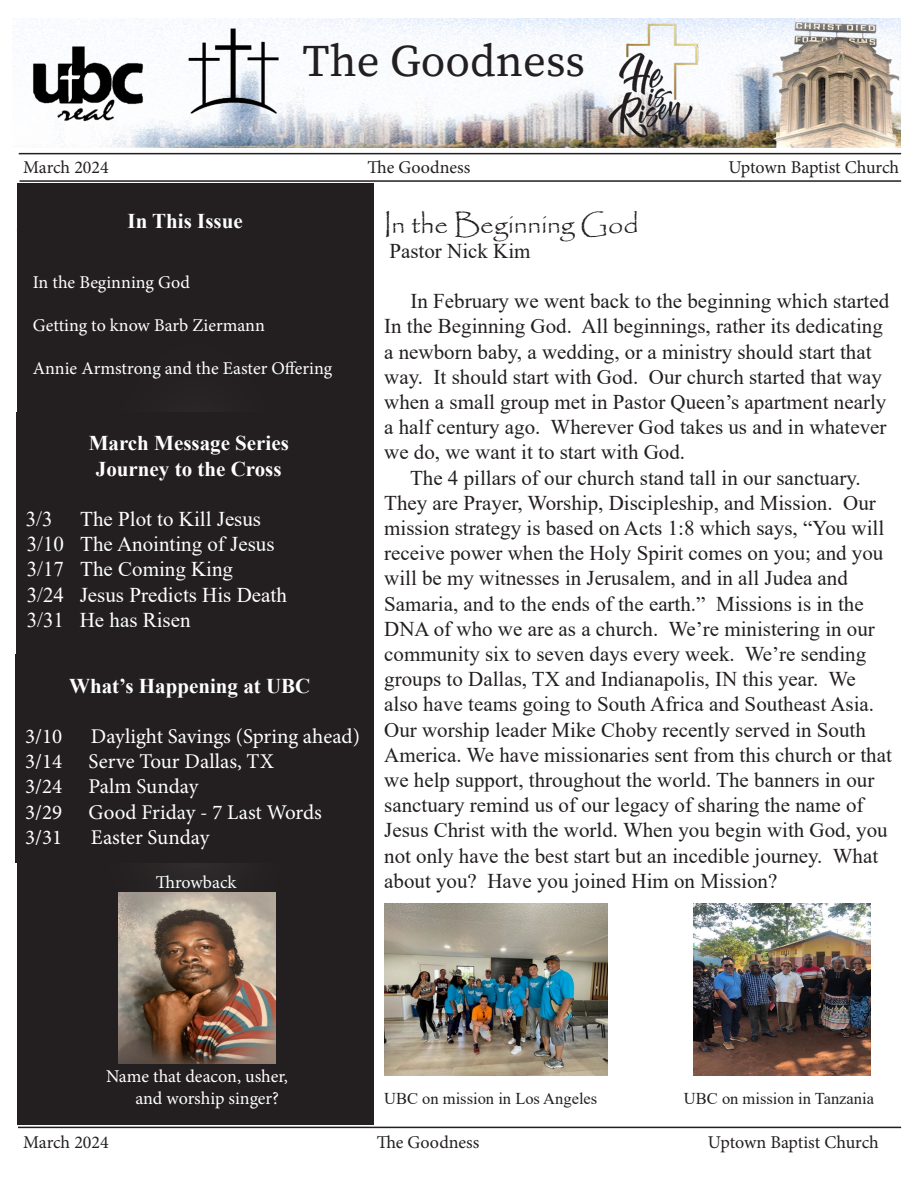
<style>
.page{position:relative;width:918px;height:1188px;background:#fff}
.page>*{position:absolute;margin:0;border:0;box-sizing:border-box;transform-origin:0 0}
.t1{font:45px "Source Serif Variable";color:#231f20}
.t2{font:27px "Papyrus";color:#231f20}
.t3{font:21px/25.2px "Times New Roman";color:#231f20}
.t4{font:21px "Minion Pro";color:#fff}
.t5{font:21px "Times New Roman";color:#fff}
.t6{font:700 21px "Times New Roman";color:#fff}
.t7{font:18px/21.6px "Minion Pro";color:#fff}
.t8{font:18px "Minion Pro";letter-spacing:-.005em;color:#231f20}
.t9{font:18px "Minion Pro";letter-spacing:-.005em;color:#faffff}
.t10{font:16.5px "Times New Roman";color:#231f20}
</style>
<div class="page">
<hr style="left:19px;top:153px;width:882px;height:1px;background:#231f20">
<div style="left:17px;top:183px;width:356px;height:942px;background:#231f20"></div>
<hr style="left:18px;top:1127px;width:883px;height:1px;background:#231f20">
<div style="left:16px;top:412px;width:345px;height:278px;background:#231f20"></div>
<hr style="left:20px;top:180px;width:881px;height:2px;background:#231f20">
<div style="left:16px;top:654px;width:348px;height:209px;background:#231f20"></div>
<img style="left:13px;top:18px;width:888px;height:130px">
<img style="left:29px;top:29px;width:119px;height:98px">
<img style="left:166px;top:18px;width:135px;height:106px">
<img style="left:589px;top:18px;width:110px;height:126px">
<img style="left:119px;top:892px;width:156px;height:171px">
<img style="left:384px;top:904px;width:223px;height:172px">
<img style="left:693px;top:904px;width:178px;height:172px">
<p class="t1" style="left:303px;top:31px;width:284px">The Goodness</p>
<p class="t8" style="left:23px;top:155px;width:87px">March 2024</p>
<p class="t8" style="left:368px;top:155px;width:104px">The Goodness</p>
<p class="t8" style="left:728px;top:155px;width:172px">Uptown Baptist Church</p>
<p class="t6" style="left:128px;top:205px;width:117px">In This Issue</p>
<p class="t7" style="left:33px;top:271px;width:159px">In the Beginning God</p>
<p class="t7" style="left:33px;top:315px;width:234px">Getting to know Barb Ziermann</p>
<p class="t7" style="left:33px;top:358px;width:301px">Annie Armstrong and the Easter Offering</p>
<p class="t6" style="left:89px;top:428px;width:202px">March Message Series</p>
<p class="t6" style="left:96px;top:454px;width:187px">Journey to the Cross</p>
<p class="t5" style="left:26px;top:504px;width:28px">3/3</p>
<p class="t5" style="left:80px;top:504px;width:182px">The Plot to Kill Jesus</p>
<p class="t5" style="left:27px;top:529px;width:249px">3/10 The Anointing of Jesus</p>
<p class="t5" style="left:27px;top:555px;width:208px">3/17 The Coming King</p>
<p class="t5" style="left:27px;top:580px;width:262px">3/24 Jesus Predicts His Death</p>
<p class="t5" style="left:27px;top:605px;width:165px">3/31 He has Risen</p>
<p class="t6" style="left:69px;top:670px;width:243px">What’s Happening at UBC</p>
<p class="t4" style="left:25px;top:722px;width:39px">3/10</p>
<p class="t4" style="left:91px;top:722px;width:271px">Daylight Savings (Spring ahead)</p>
<p class="t4" style="left:25px;top:747px;width:39px">3/14</p>
<p class="t4" style="left:89px;top:747px;width:187px">Serve Tour Dallas, TX</p>
<p class="t4" style="left:25px;top:773px;width:39px">3/24</p>
<p class="t4" style="left:89px;top:773px;width:111px">Palm Sunday</p>
<p class="t4" style="left:25px;top:798px;width:39px">3/29</p>
<p class="t4" style="left:89px;top:798px;width:235px">Good Friday - 7 Last Words</p>
<p class="t4" style="left:25px;top:823px;width:39px">3/31</p>
<p class="t4" style="left:91px;top:823px;width:120px">Easter Sunday</p>
<p class="t9" style="left:156px;top:870px;width:82px">Throwback</p>
<p class="t2" style="left:384px;top:207px;width:256px">In the Beginning God</p>
<p class="t3" style="left:389px;top:237px;width:143px">Pastor Nick Kim</p>
<p class="t3" style="left:384px;top:288px;width:507px;text-indent:26px">In February we went back to the beginning which started In the Beginning God. All beginnings, rather its dedicating a newborn baby, a wedding, or a ministry should start that way. It should start with God. Our church started that way when a small group met in Pastor Queen’s apartment nearly a half century ago. Wherever God takes us and in whatever we do, we want it to start with God.</p>
<p class="t3" style="left:384px;top:464px;width:509px;text-indent:26px">The 4 pillars of our church stand tall in our sanctuary.<br>They are Prayer, Worship, Discipleship, and Mission. Our mission strategy is based on Acts 1:8 which says, “You will receive power when the Holy Spirit comes on you; and you will be my witnesses in Jerusalem, and in all Judea and Samaria, and to the ends of the earth.” Missions is in the DNA of who we are as a church. We’re ministering in our community six to seven days every week. We’re sending groups to Dallas, TX and Indianapolis, IN this year. We also have teams going to South Africa and Southeast Asia.<br>Our worship leader Mike Choby recently served in South America. We have missionaries sent from this church or that we help support, throughout the world. The banners in our sanctuary remind us of our legacy of sharing the name of Jesus Christ with the world. When you begin with God, you not only have the best start but an incedible journey. What about you? Have you joined Him on Mission?</p>
<p class="t7" style="left:135px;top:1066px;width:154px;text-indent:-29px">Name that deacon, usher, and worship singer?</p>
<p class="t8" style="left:23px;top:1130px;width:87px">March 2024</p>
<p class="t8" style="left:377px;top:1130px;width:104px">The Goodness</p>
<p class="t8" style="left:708px;top:1130px;width:172px">Uptown Baptist Church</p>
<p class="t10" style="left:384px;top:1087px;width:215px">UBC on mission in Los Angeles</p>
<p class="t10" style="left:684px;top:1087px;width:192px">UBC on mission in Tanzania</p>
</div>
